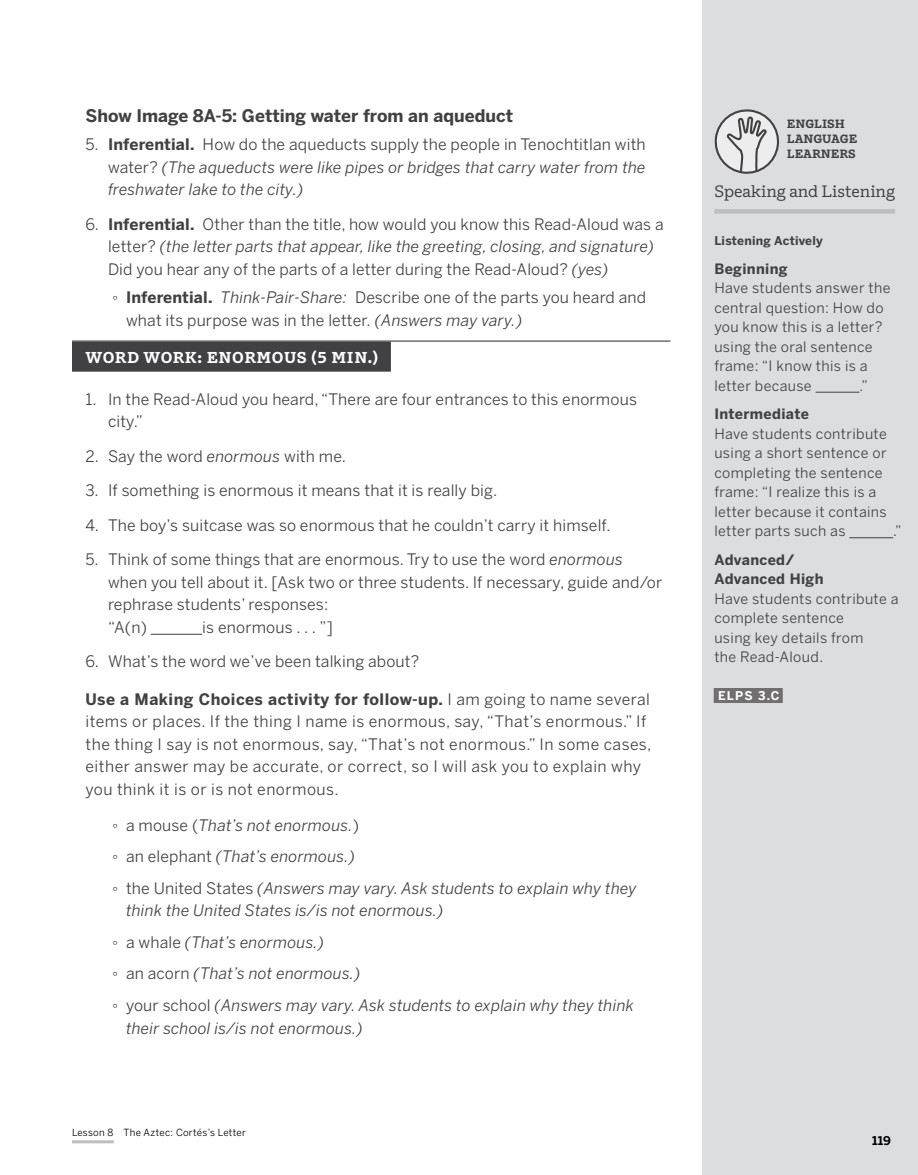
<style>
.page{position:relative;width:918px;height:1175px;background:#fff}
.page>*{position:absolute;margin:0;border:0;box-sizing:border-box;transform-origin:0 0}
.t1{font:700 17.25px "Benton Sans";color:#414042}
.t2{font:16.5px "Amplify";color:#414042}
.t3{font:15.75px/22.5px "Benton Sans";letter-spacing:.01em;color:#414042}
.t4{font:italic 15.75px/31.5px "Benton Sans";letter-spacing:.01em;color:#414042}
.t5{font:15.75px/22.5px "Benton Sans";letter-spacing:.03em;color:#414042}
.t6{font:700 15.75px "Amplify";letter-spacing:.035em;color:#fff}
.t7{font:14.25px/19.5px "Benton Sans";letter-spacing:.025em;color:#414042}
.t8{font:700 14.25px/19.5px "Benton Sans";letter-spacing:.025em;color:#414042}
.t9{font:700 12px/15px "Amplify";color:#414042}
.t10{font:700 12px "Benton Sans";letter-spacing:.02em;color:#414042}
.t11{font:700 12px "Benton Sans";color:#fff}
.t12{font:700 12px "Benton Sans";color:#000}
.t13{font:9.75px "Benton Sans";letter-spacing:.03em;color:#000}
.s1{font-style:normal}
.s2{font-weight:700;font-style:normal}
.s3{font-weight:700}
.s4{font-style:italic}
.s5{font-family:"Arial"}
.s6{font-family:"Arial";font-style:normal}
</style>
<div class="page">
<div style="left:702px;top:0;width:216px;height:1174px;background:#dcddde"></div>
<hr style="left:72px;top:1140px;width:42px;height:3px;background:#bcbec0">
<hr style="left:72px;top:340px;width:598px;height:1px;background:#414042">
<div style="left:72px;top:341px;width:319px;height:30px;background:#414042"></div>
<hr style="left:151px;top:634px;width:51px;height:1px;background:#414042">
<div style="left:714px;top:209px;width:181px;height:5px;background:#bcbec0"></div>
<hr style="left:816px;top:392px;width:43px;height:1px;background:#414042">
<hr style="left:849px;top:537px;width:44px;height:1px;background:#414042">
<svg style="left:714px;top:109px;width:65px;height:65px"></svg>
<div style="left:714px;top:688px;width:69px;height:15px;background:#716f6f"></div>
<p class="t1" style="left:86px;top:105px;width:429px">Show Image 8A-5: Getting water from an aqueduct</p>
<p class="t4" style="left:108px;top:133px;width:539px;line-height:22.5px;text-align:justify;text-indent:-23px"><span class="s1">5.</span> <span class="s2">Inferential.</span> <span class="s1">How do the aqueducts supply the people in Tenochtitlan with water?</span> (The aqueducts were like pipes or bridges that carry water from the freshwater lake to the city.)</p>
<p class="t3" style="left:108px;top:212px;width:557px;text-indent:-23px">6. <span class="s3">Inferential.</span> Other than the title, how would you know this Read-Aloud was a letter? <span class="s4">(the letter parts that appear, like the greeting, closing, and signature)<br></span>Did you hear any of the parts of a letter during the Read-Aloud? <span class="s4">(yes)</span></p>
<p class="t3" style="left:126px;top:286px;width:522px;text-indent:-13px"><span class="s5">◦</span> <span class="s3">Inferential.</span> <span class="s4">Think-Pair-Share:</span> Describe one of the parts you heard and what its purpose was in the letter. <span class="s4">(Answers may vary.)</span></p>
<p class="t6" style="left:86px;top:347px;width:294px">WORD WORK: ENORMOUS (5 MIN.)</p>
<p class="t3" style="left:108px;top:387px;width:531px;text-indent:-23px">1. In the Read-Aloud you heard, “There are four entrances to this enormous city.”</p>
<p class="t3" style="left:86px;top:444px;width:262px">2. Say the word <span class="s4">enormous</span> with me.</p>
<p class="t3" style="left:86px;top:479px;width:413px">3. If something is enormous it means that it is really big.</p>
<p class="t3" style="left:86px;top:513px;width:527px">4. The boy’s suitcase was so enormous that he couldn’t carry it himself.</p>
<p class="t3" style="left:108px;top:548px;width:556px;text-indent:-23px">5. Think of some things that are enormous. Try to use the word <span class="s4">enormous </span>when you tell about it. [Ask two or three students. If necessary, guide and/or rephrase students’ responses:<br>“A(n)</p>
<p class="t3" style="left:202px;top:615px;width:132px">is enormous . . . ”]</p>
<p class="t3" style="left:86px;top:650px;width:335px">6. What’s the word we’ve been talking about?</p>
<p class="t5" style="left:86px;top:687px;width:567px"><span class="s3">Use a Making Choices activity for follow-up.</span> I am going to name several items or places. If the thing I name is enormous, say, “That’s enormous.” If the thing I say is not enormous, say, “That’s not enormous.” In some cases, either answer may be accurate, or correct, so I will ask you to explain why you think it is or is not enormous.</p>
<p class="t4" style="left:113px;top:809px;width:526px"><span class="s6">◦</span> <span class="s1">a mouse (</span>That’s not enormous.<span class="s1">)<br></span><span class="s6">◦</span> <span class="s1">an elephant</span> (That’s enormous.)<br><span class="s6">◦</span> <span class="s1">the United States</span> (Answers may vary. Ask students to explain why they</p>
<p class="t4" style="left:113px;top:894px;width:523px;text-indent:13px">think the United States is/is not enormous.)<br><span class="s6">◦</span> <span class="s1">a whale</span> (That’s enormous.)<br><span class="s6">◦</span> <span class="s1">an acorn</span> (That’s not enormous.)<br><span class="s6">◦</span> <span class="s1">your school</span> (Answers may vary. Ask students to explain why they think</p>
<p class="t4" style="left:126px;top:1011px;width:238px">their school is/is not enormous.)</p>
<p class="t13" style="left:72px;top:1126px;width:176px">Lesson 8 The Aztec: Cortés’s Letter</p>
<p class="t9" style="left:787px;top:116px;width:72px">ENGLISH<br>LANGUAGE<br>LEARNERS</p>
<p class="t2" style="left:714px;top:181px;width:182px">Speaking and Listening</p>
<p class="t10" style="left:714px;top:234px;width:110px">Listening Actively</p>
<p class="t8" style="left:714px;top:258px;width:75px">Beginning</p>
<p class="t7" style="left:714px;top:278px;width:178px">Have students answer the central question: How do you know this is a letter? using the oral sentence frame: “I know this is a letter because</p>
<p class="t7" style="left:859px;top:375px;width:10px">.”</p>
<p class="t8" style="left:714px;top:404px;width:96px">Intermediate</p>
<p class="t7" style="left:714px;top:423px;width:174px">Have students contribute using a short sentence or completing the sentence frame: “I realize this is a letter because it contains letter parts such as</p>
<p class="t7" style="left:893px;top:521px;width:10px">.”</p>
<p class="t8" style="left:714px;top:549px;width:111px">Advanced/<br>Advanced High</p>
<p class="t7" style="left:714px;top:588px;width:186px">Have students contribute a complete sentence<br>using key details from<br>the Read-Aloud.</p>
<p class="t11" style="left:718px;top:688px;width:63px">ELPS 3.C</p>
<p class="t12" style="left:872px;top:1133px;width:20px">119</p>
</div>
